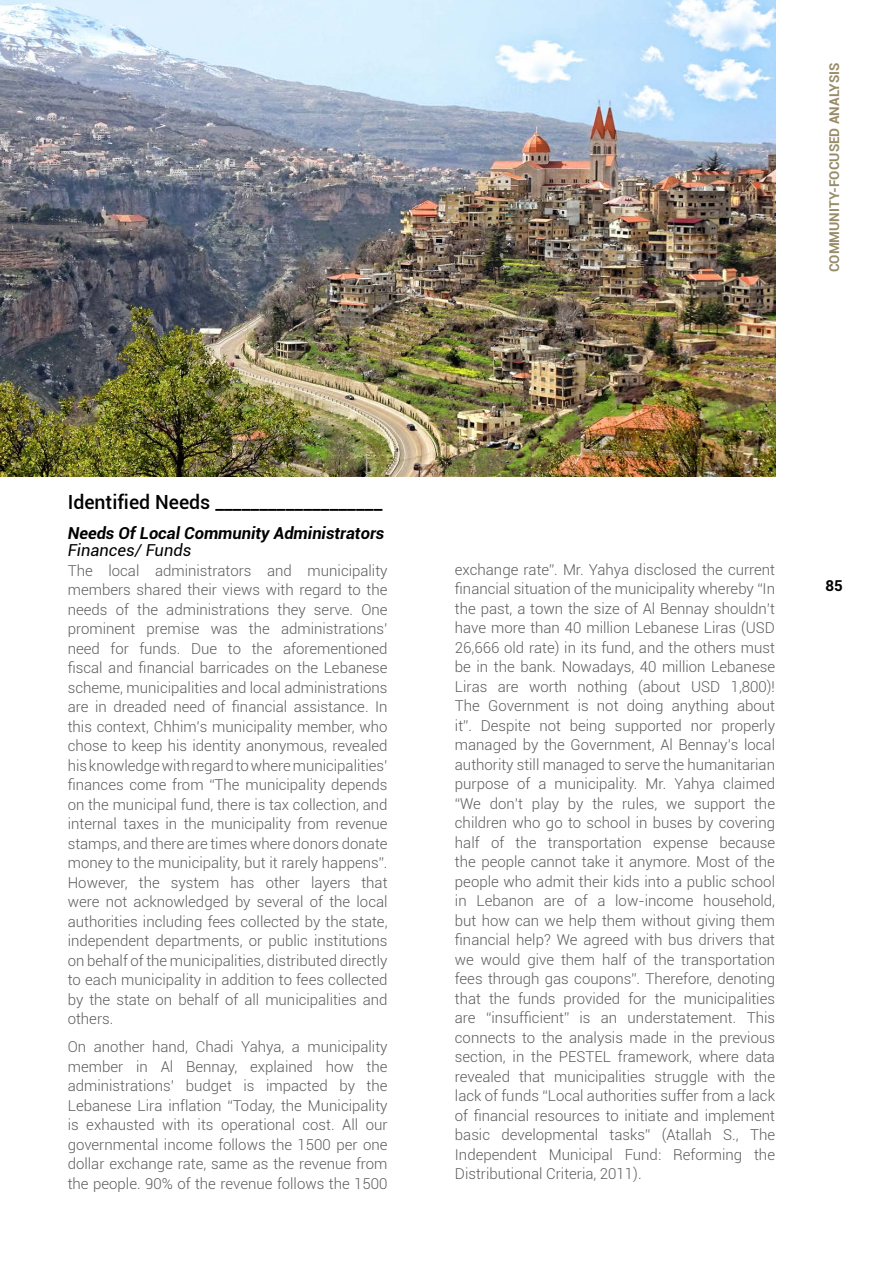
<style>
.page{position:relative;width:893px;height:1263px;background:#fff}
.page>*{position:absolute;margin:0;border:0;box-sizing:border-box;transform-origin:0 0}
.t1{font:500 19.5px "Roboto";color:#000}
.t2{font:italic 700 16.5px "Roboto";color:#000}
.t3{font:italic 16.5px "Roboto";color:#000}
.t4{font:300 15px/19.5px "Roboto";color:#5c5c5c;text-align:justify}
.t5{font:700 15px "Roboto";color:#000}
.t6{font:700 13.5px "Roboto";color:#988b68}
</style>
<div class="page">
<img style="left:0;top:0;width:775px;height:476px">
<p class="t6" style="left:825px;top:272px;width:211px;rotate:-90deg">COMMUNITY-FOCUSED ANALYSIS</p>
<h1 class="t1" style="left:68px;top:488px;width:316px">Identified Needs ___________________</h1>
<p class="t2" style="left:68px;top:521px;width:318px">Needs Of Local Community Administrators</p>
<p class="t3" style="left:68px;top:539px;width:125px">Finances/ Funds</p>
<p class="t4" style="left:68px;top:560px;width:321px">The local administrators and municipality members shared their views with regard to the needs of the administrations they serve. One prominent premise was the administrations’ need for funds. Due to the aforementioned fiscal and financial barricades on the Lebanese scheme, municipalities and local administrations are in dreaded need of financial assistance. In this context, Chhim’s municipality member, who chose to keep his identity anonymous, revealed his knowledge with regard to where municipalities’ finances come from “The municipality depends on the municipal fund, there is tax collection, and internal taxes in the municipality from revenue stamps, and there are times where donors donate money to the municipality, but it rarely happens”.<br>However, the system has other layers that were not acknowledged by several of the local authorities including fees collected by the state, independent departments, or public institutions on behalf of the municipalities, distributed directly to each municipality in addition to fees collected by the state on behalf of all municipalities and others.</p>
<p class="t4" style="left:68px;top:1036px;width:321px">On another hand, Chadi Yahya, a municipality member in Al Bennay, explained how the administrations’ budget is impacted by the Lebanese Lira inflation “Today, the Municipality is exhausted with its operational cost. All our governmental income follows the 1500 per one dollar exchange rate, same as the revenue from the people. 90% of the revenue follows the 1500</p>
<p class="t4" style="left:455px;top:559px;width:322px">exchange rate”. Mr. Yahya disclosed the current financial situation of the municipality whereby “In the past, a town the size of Al Bennay shouldn’t have more than 40 million Lebanese Liras (USD 26,666 old rate) in its fund, and the others must be in the bank. Nowadays, 40 million Lebanese Liras are worth nothing (about USD 1,800)!<br>The Government is not doing anything about it”. Despite not being supported nor properly managed by the Government, Al Bennay’s local authority still managed to serve the humanitarian purpose of a municipality. Mr. Yahya claimed “We don’t play by the rules, we support the children who go to school in buses by covering half of the transportation expense because the people cannot take it anymore. Most of the people who admit their kids into a public school in Lebanon are of a low-income household, but how can we help them without giving them financial help? We agreed with bus drivers that we would give them half of the transportation fees through gas coupons”. Therefore, denoting that the funds provided for the municipalities are “insufficient” is an understatement. This connects to the analysis made in the previous section, in the PESTEL framework, where data revealed that municipalities struggle with the lack of funds “Local authorities suffer from a lack of financial resources to initiate and implement basic developmental tasks” (Atallah S., The Independent Municipal Fund: Reforming the Distributional Criteria, 2011).</p>
<p class="t5" style="left:825px;top:575px;width:19px">85</p>
</div>
